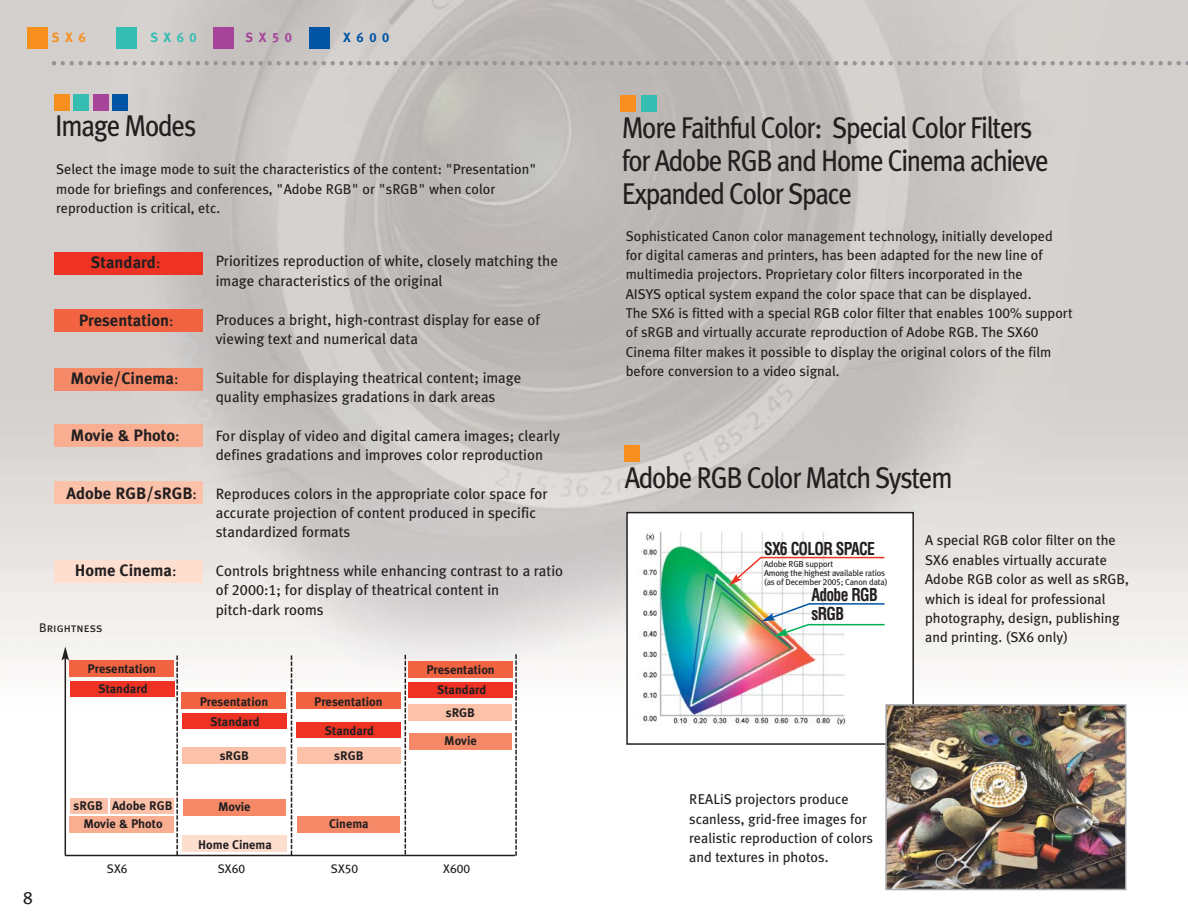
<style>
.page{position:relative;width:1188px;height:918px;background:#fff}
.page>*{position:absolute;margin:0;border:0;box-sizing:border-box;transform-origin:0 0}
.t1{font:30px/33px "Meta Plus";letter-spacing:-.05em;color:#231f20;scale:.9 1}
.t2{font:18px "Meta Plus Book Caps";color:#231f20}
.t3{font:700 condensed 17.4px "Helvetica";letter-spacing:-.045em;color:#231f20;scale:.9 1}
.t4{font:700 16.5px "Meta Plus";color:#231f20}
.t5{font:15px/19.4px "Meta Plus";color:#231f20}
.t6{font:14.25px/19.4px "Meta Plus";color:#231f20}
.t7{font:13.35px "Meta Plus Bold Caps";color:#35bdb2}
.t8{font:13.35px "Meta Plus Bold Caps";color:#a54499}
.t9{font:13.35px "Meta Plus Bold Caps";color:#0054a4}
.t10{font:13.35px "Meta Plus Bold Caps";color:#f78f1e}
.t11{font:700 12.45px/20.2px "Meta Plus";color:#231f20;text-align:center}
.t12{font:12.45px "Meta Plus Book Caps";color:#231f20}
.t13{font:8.7px/9px "Meta Plus";letter-spacing:-.02em;color:#231f20}
.s1{font-weight:400;font-size:15px}
.s2{font-weight:700;font-size:16.5px}
.s3{font-family:"Meta Plus Book Caps"}
</style>
<div class="page">
<img style="left:0;top:0;width:1188px;height:891px">
<div style="left:409px;top:733px;width:103px;height:17px;background:#f58967"></div>
<div style="left:70px;top:660px;width:104px;height:17px;background:#f26341"></div>
<div style="left:70px;top:681px;width:104px;height:16px;background:#ee3224"></div>
<div style="left:71px;top:798px;width:37px;height:15px;background:#fbc1a9"></div>
<div style="left:70px;top:817px;width:104px;height:16px;background:#f9ad91"></div>
<div style="left:110px;top:798px;width:64px;height:15px;background:#fbc1a9"></div>
<div style="left:27px;top:27px;width:20px;height:22px;background:#f78f1e"></div>
<div style="left:116px;top:27px;width:20px;height:22px;background:#35bdb2"></div>
<div style="left:213px;top:27px;width:20px;height:22px;background:#a54499"></div>
<div style="left:309px;top:27px;width:21px;height:22px;background:#0054a4"></div>
<svg style="left:52px;top:61px;width:1136px;height:4px;background:#b3b1b1"></svg>
<img style="left:629px;top:515px;width:282px;height:227px">
<div style="left:626px;top:512px;width:288px;height:233px;border:2px solid #231f20"></div>
<hr style="left:65px;top:658px;width:1px;height:198px;background:#231f20">
<svg style="left:62px;top:647px;width:7px;height:13px"></svg>
<hr style="left:65px;top:855px;width:450px;height:1px;background:#231f20">
<svg style="left:176px;top:656px;width:2px;height:199px"></svg>
<svg style="left:291px;top:655px;width:1px;height:200px"></svg>
<svg style="left:405px;top:655px;width:1px;height:200px"></svg>
<svg style="left:515px;top:654px;width:2px;height:202px"></svg>
<div style="left:54px;top:253px;width:148px;height:22px;background:#ee3224"></div>
<div style="left:54px;top:309px;width:148px;height:23px;background:#f26341"></div>
<div style="left:54px;top:368px;width:148px;height:23px;background:#f58967"></div>
<div style="left:54px;top:424px;width:148px;height:23px;background:#f9ad91"></div>
<div style="left:54px;top:482px;width:148px;height:22px;background:#fbc1a9"></div>
<div style="left:54px;top:560px;width:148px;height:23px;background:#fddecf"></div>
<img style="left:888px;top:707px;width:235px;height:180px">
<div style="left:885px;top:704px;width:241px;height:186px;border:2px solid #a7a9ac"></div>
<div style="left:54px;top:94px;width:16px;height:16px;background:#f78f1e"></div>
<div style="left:74px;top:94px;width:15px;height:16px;background:#35bdb2"></div>
<div style="left:112px;top:94px;width:16px;height:16px;background:#0054a4"></div>
<div style="left:620px;top:96px;width:16px;height:16px;background:#f78f1e"></div>
<div style="left:641px;top:96px;width:15px;height:16px;background:#35bdb2"></div>
<div style="left:624px;top:446px;width:16px;height:16px;background:#f78f1e"></div>
<div style="left:93px;top:94px;width:15px;height:17px;background:#a54499"></div>
<div style="left:183px;top:835px;width:104px;height:17px;background:#fddecf"></div>
<div style="left:182px;top:692px;width:104px;height:17px;background:#f26341"></div>
<div style="left:182px;top:714px;width:104px;height:15px;background:#ee3224"></div>
<div style="left:296px;top:692px;width:105px;height:17px;background:#f26341"></div>
<div style="left:296px;top:723px;width:105px;height:15px;background:#ee3224"></div>
<div style="left:408px;top:661px;width:105px;height:17px;background:#f26341"></div>
<div style="left:409px;top:682px;width:104px;height:16px;background:#ee3224"></div>
<div style="left:409px;top:705px;width:103px;height:16px;background:#fbc1a9"></div>
<div style="left:297px;top:747px;width:104px;height:17px;background:#fbc1a9"></div>
<div style="left:183px;top:747px;width:103px;height:17px;background:#fbc1a9"></div>
<div style="left:183px;top:799px;width:103px;height:17px;background:#f58967"></div>
<div style="left:298px;top:816px;width:102px;height:17px;background:#f58967"></div>
<hr style="left:809px;top:603px;width:76px;height:2px;background:#0054a4">
<svg style="left:761px;top:602px;width:51px;height:34px"></svg>
<hr style="left:808px;top:624px;width:77px;height:1px;background:#00b259">
<svg style="left:729px;top:555px;width:34px;height:31px"></svg>
<hr style="left:761px;top:557px;width:123px;height:1px;background:#ee3224">
<p class="t10" style="left:52px;top:30px;width:35px">SX6</p>
<p class="t7" style="left:150px;top:30px;width:48px">SX60</p>
<p class="t8" style="left:246px;top:30px;width:48px">SX50</p>
<p class="t9" style="left:343px;top:30px;width:48px">X600</p>
<h1 class="t1" style="left:55px;top:113px;width:158px">Image Modes</h1>
<p class="t6" style="left:56px;top:161px;width:482px">Select the image mode to suit the characteristics of the content: "Presentation" mode for briefings and conferences, "Adobe RGB" or "sRGB" when color reproduction is critical, etc.</p>
<p class="t4" style="left:91px;top:256px;width:71px">Standard<span class="s1">:</span></p>
<p class="t5" style="left:216px;top:253px;width:344px">Prioritizes reproduction of white, closely matching the image characteristics of the original</p>
<p class="t4" style="left:79px;top:315px;width:96px">Presentation<span class="s1">:</span></p>
<p class="t5" style="left:216px;top:311px;width:326px">Produces a bright, high-contrast display for ease of viewing text and numerical data</p>
<p class="t4" style="left:71px;top:373px;width:109px">Movie/Cinema<span class="s1">:</span></p>
<p class="t5" style="left:216px;top:369px;width:307px">Suitable for displaying theatrical content; image quality emphasizes gradations in dark areas</p>
<p class="t4" style="left:71px;top:429px;width:111px">Movie &amp; Photo<span class="s1">:</span></p>
<p class="t5" style="left:216px;top:427px;width:346px">For display of video and digital camera images; clearly defines gradations and improves color reproduction</p>
<p class="t5" style="left:216px;top:486px;width:333px;text-indent:-149px"><span class="s2">Adobe RGB/sRGB</span>: Reproduces colors in the appropriate color space for accurate projection of content produced in specific standardized formats</p>
<p class="t4" style="left:75px;top:565px;width:103px">Home Cinema<span class="s1">:</span></p>
<p class="t5" style="left:216px;top:563px;width:349px">Controls brightness while enhancing contrast to a ratio of <span class="s3">2000:1</span>; for display of theatrical content in pitch-dark rooms</p>
<p class="t12" style="left:39px;top:620px;width:65px">Brightness</p>
<p class="t11" style="left:88px;top:660px;width:70px">Presentation<br>Standard</p>
<p class="t11" style="left:200px;top:693px;width:70px">Presentation<br>Standard</p>
<p class="t11" style="left:314px;top:693px;width:70px">Presentation</p>
<p class="t11" style="left:325px;top:722px;width:51px">Standard</p>
<p class="t11" style="left:220px;top:747px;width:31px">sRGB</p>
<p class="t11" style="left:334px;top:747px;width:31px">sRGB</p>
<p class="t11" style="left:426px;top:661px;width:70px">Presentation<br>Standard</p>
<p class="t11" style="left:446px;top:704px;width:31px">sRGB</p>
<p class="t11" style="left:444px;top:732px;width:34px">Movie</p>
<p class="t2" style="left:23px;top:887px;width:11px">8</p>
<p class="t11" style="left:74px;top:799px;width:100px;line-height:18px">sRGB Adobe RGB<br>Movie &amp; Photo</p>
<p class="t11" style="left:218px;top:798px;width:34px">Movie</p>
<p class="t11" style="left:198px;top:836px;width:75px">Home Cinema</p>
<p class="t11" style="left:329px;top:815px;width:41px">Cinema</p>
<p class="t12" style="left:107px;top:861px;width:22px">SX6</p>
<p class="t12" style="left:218px;top:861px;width:29px">SX60</p>
<p class="t12" style="left:331px;top:861px;width:29px">SX50</p>
<p class="t12" style="left:443px;top:861px;width:28px">X600</p>
<h1 class="t1" style="left:622px;top:114px;width:476px">More Faithful Color: Special Color Filters for Adobe RGB and Home Cinema achieve<br>Expanded Color Space</h1>
<p class="t6" style="left:626px;top:228px;width:449px">Sophisticated Canon color management technology, initially developed for digital cameras and printers, has been adapted for the new line of multimedia projectors. Proprietary color filters incorporated in the<br>AISYS optical system expand the color space that can be displayed.<br>The SX<span class="s3">6</span> is fitted with a special RGB color filter that enables <span class="s3">100%</span> support of sRGB and virtually accurate reproduction of Adobe RGB. The SX<span class="s3">60<br></span>Cinema filter makes it possible to display the original colors of the film before conversion to a video signal.</p>
<h1 class="t1" style="left:625px;top:465px;width:366px">Adobe RGB Color Match System</h1>
<p class="t3" style="left:764px;top:542px;width:125px">SX6 COLOR SPACE</p>
<p class="t13" style="left:764px;top:560px;width:125px">Adobe RGB support<br>Among the highest available ratios (as of December <span class="s3">2005</span>; Canon data)</p>
<p class="t3" style="left:811px;top:588px;width:75px">Adobe RGB</p>
<p class="t3" style="left:812px;top:607px;width:38px">sRGB</p>
<p class="t6" style="left:925px;top:532px;width:205px">A special RGB color filter on the<br>SX6 enables virtually accurate<br>Adobe RGB color as well as sRGB, which is ideal for professional photography, design, publishing and printing. (SX6 only)</p>
<p class="t6" style="left:689px;top:791px;width:185px">REALiS projectors produce scanless, grid-free images for realistic reproduction of colors and textures in photos.</p>
</div>
